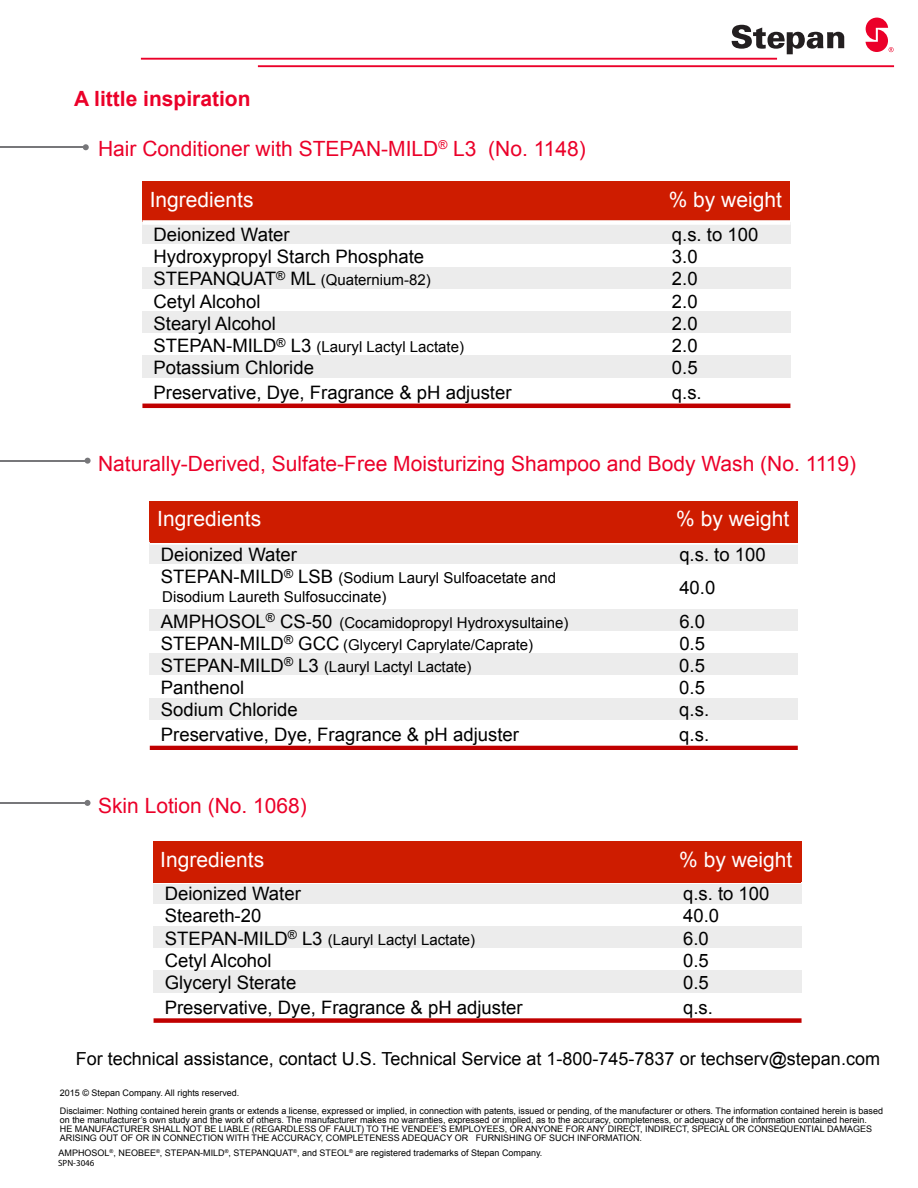
<style>
.page{position:relative;width:918px;height:1188px;background:#fff}
.page>*{position:absolute;margin:0;border:0;box-sizing:border-box;transform-origin:0 0}
.t1{font:21px "Arial";color:#eb0029}
.t2{font:21px "Arial";color:#fff}
.t3{font:700 21px "Arial";color:#eb0029}
.t4{font:18.45px "Arial";color:#000}
.t5{font:18px "Arial";color:#000}
.t6{font:15px/18.6px "Arial";color:#000}
.t7{font:9px/9px "Arial";color:#000}
.t8{font:9px "Myriad Pro";color:#000}
.s1{font-size:18.45px}
</style>
<div class="page">
<svg style="left:83px;top:144px;width:6px;height:6px"></svg>
<hr style="left:0;top:146px;width:86px;height:2px;background:#77777a">
<svg style="left:85px;top:458px;width:6px;height:6px"></svg>
<hr style="left:0;top:460px;width:87px;height:2px;background:#77777a">
<svg style="left:85px;top:800px;width:6px;height:6px"></svg>
<hr style="left:0;top:802px;width:88px;height:2px;background:#77777a">
<div style="left:142px;top:171px;width:648px;height:52px;background:#ce1c00"></div>
<div style="left:142px;top:223px;width:519px;height:22px;background:#ececec"></div>
<div style="left:661px;top:223px;width:129px;height:22px;background:#ececec"></div>
<div style="left:142px;top:267px;width:519px;height:22px;background:#ececec"></div>
<div style="left:661px;top:267px;width:129px;height:22px;background:#ececec"></div>
<div style="left:142px;top:311px;width:519px;height:23px;background:#ececec"></div>
<div style="left:661px;top:311px;width:129px;height:23px;background:#ececec"></div>
<div style="left:142px;top:356px;width:519px;height:22px;background:#ececec"></div>
<div style="left:661px;top:356px;width:129px;height:22px;background:#ececec"></div>
<div style="left:142px;top:220px;width:648px;height:5px;background:#fff"></div>
<hr style="left:142px;top:404px;width:648px;height:4px;background:#c00000">
<div style="left:150px;top:542px;width:518px;height:23px;background:#ececec"></div>
<div style="left:668px;top:542px;width:130px;height:23px;background:#ececec"></div>
<div style="left:150px;top:609px;width:518px;height:22px;background:#ececec"></div>
<div style="left:668px;top:609px;width:130px;height:22px;background:#ececec"></div>
<div style="left:150px;top:654px;width:518px;height:22px;background:#ececec"></div>
<div style="left:668px;top:654px;width:130px;height:22px;background:#ececec"></div>
<div style="left:150px;top:698px;width:518px;height:22px;background:#ececec"></div>
<div style="left:668px;top:698px;width:130px;height:22px;background:#ececec"></div>
<div style="left:150px;top:540px;width:648px;height:5px;background:#fff"></div>
<hr style="left:150px;top:746px;width:648px;height:4px;background:#c00000">
<div style="left:154px;top:882px;width:518px;height:22px;background:#ececec"></div>
<div style="left:672px;top:882px;width:130px;height:22px;background:#ececec"></div>
<div style="left:154px;top:926px;width:518px;height:22px;background:#ececec"></div>
<div style="left:672px;top:926px;width:130px;height:22px;background:#ececec"></div>
<div style="left:154px;top:971px;width:518px;height:22px;background:#ececec"></div>
<div style="left:672px;top:971px;width:130px;height:22px;background:#ececec"></div>
<div style="left:154px;top:879px;width:648px;height:5px;background:#ce1c00"></div>
<div style="left:154px;top:1018px;width:648px;height:5px;background:#c00000"></div>
<hr style="left:141px;top:58px;width:636px;height:2px;background:#eb0029">
<hr style="left:258px;top:65px;width:636px;height:2px;background:#eb0029">
<svg style="left:732px;top:25px;width:112px;height:29px"></svg>
<svg style="left:866px;top:17px;width:28px;height:35px"></svg>
<div style="left:150px;top:491px;width:648px;height:52px;background:#ce1c00"></div>
<div style="left:141px;top:168px;width:655px;height:13px;background:#fff"></div>
<div style="left:148px;top:487px;width:655px;height:13px;background:#fff"></div>
<div style="left:153px;top:831px;width:647px;height:52px;background:#ce1c00"></div>
<div style="left:151px;top:828px;width:655px;height:13px;background:#fff"></div>
<h1 class="t3" style="left:74px;top:85px;width:178px">A little inspiration</h1>
<h1 class="t1" style="left:98px;top:135px;width:489px">Hair Conditioner with STEPAN-MILD<sup>®</sup> L3 (No. 1148)</h1>
<h1 class="t2" style="left:150px;top:186px;width:105px">Ingredients</h1>
<h1 class="t2" style="left:669px;top:186px;width:115px">% by weight</h1>
<h2 class="t4" style="left:154px;top:222px;width:138px">Deionized Water</h2>
<h2 class="t4" style="left:672px;top:222px;width:88px">q.s. to 100</h2>
<h2 class="t4" style="left:154px;top:245px;width:272px">Hydroxypropyl Starch Phosphate</h2>
<h2 class="t4" style="left:672px;top:245px;width:27px">3.0</h2>
<h3 class="t6" style="left:154px;top:271px;width:279px"><span class="s1">STEPANQUAT</span><sup>®</sup> <span class="s1">ML</span> (Quaternium-82)</h3>
<h2 class="t4" style="left:672px;top:267px;width:27px">2.0</h2>
<h2 class="t4" style="left:154px;top:289px;width:109px">Cetyl Alcohol</h2>
<h2 class="t4" style="left:672px;top:289px;width:27px">2.0</h2>
<h2 class="t4" style="left:154px;top:311px;width:124px">Stearyl Alcohol</h2>
<h2 class="t4" style="left:672px;top:311px;width:27px">2.0</h2>
<h3 class="t6" style="left:154px;top:338px;width:312px"><span class="s1">STEPAN-MILD</span><sup>®</sup> <span class="s1">L3</span> (Lauryl Lactyl Lactate)</h3>
<h2 class="t4" style="left:672px;top:334px;width:27px">2.0</h2>
<h2 class="t4" style="left:154px;top:356px;width:162px">Potassium Chloride</h2>
<h2 class="t4" style="left:672px;top:356px;width:27px">0.5</h2>
<h2 class="t4" style="left:154px;top:381px;width:360px">Preservative, Dye, Fragrance &amp; pH adjuster</h2>
<h2 class="t4" style="left:672px;top:381px;width:31px">q.s.</h2>
<h1 class="t1" style="left:98px;top:450px;width:760px">Naturally-Derived, Sulfate-Free Moisturizing Shampoo and Body Wash (No. 1119)</h1>
<h1 class="t2" style="left:157px;top:502px;width:105px">Ingredients</h1>
<h1 class="t2" style="left:676px;top:503px;width:115px">% by weight</h1>
<h2 class="t4" style="left:161px;top:542px;width:138px">Deionized Water</h2>
<h2 class="t4" style="left:679px;top:542px;width:88px">q.s. to 100</h2>
<h3 class="t6" style="left:161px;top:569px;width:397px"><span class="s1">STEPAN-MILD</span><sup>®</sup> <span class="s1">LSB</span> (Sodium Lauryl Sulfoacetate and<br>Disodium Laureth Sulfosuccinate)</h3>
<h2 class="t4" style="left:679px;top:576px;width:38px">40.0</h2>
<h3 class="t6" style="left:161px;top:613px;width:409px"><span class="s1">AMPHOSOL</span><sup>®</sup> <span class="s1">CS-50</span> (Cocamidopropyl Hydroxysultaine)</h3>
<h2 class="t4" style="left:679px;top:609px;width:27px">6.0</h2>
<h3 class="t6" style="left:161px;top:635px;width:374px"><span class="s1">STEPAN-MILD</span><sup>®</sup> <span class="s1">GCC</span> (Glyceryl Caprylate/Caprate)</h3>
<h2 class="t4" style="left:679px;top:631px;width:27px">0.5</h2>
<h3 class="t6" style="left:161px;top:658px;width:312px"><span class="s1">STEPAN-MILD</span><sup>®</sup> <span class="s1">L3</span> (Lauryl Lactyl Lactate)</h3>
<h2 class="t4" style="left:679px;top:653px;width:27px">0.5</h2>
<h2 class="t4" style="left:161px;top:676px;width:85px">Panthenol</h2>
<h2 class="t4" style="left:679px;top:676px;width:27px">0.5</h2>
<h2 class="t4" style="left:161px;top:698px;width:138px">Sodium Chloride</h2>
<h2 class="t4" style="left:679px;top:698px;width:31px">q.s.</h2>
<h2 class="t4" style="left:161px;top:723px;width:360px">Preservative, Dye, Fragrance &amp; pH adjuster</h2>
<h2 class="t4" style="left:679px;top:723px;width:31px">q.s.</h2>
<h1 class="t1" style="left:98px;top:792px;width:210px">Skin Lotion (No. 1068)</h1>
<h1 class="t2" style="left:680px;top:841px;width:115px">% by weight</h1>
<h1 class="t2" style="left:161px;top:841px;width:105px">Ingredients</h1>
<h1 class="t2" style="left:679px;top:846px;width:115px">% by weight</h1>
<h1 class="t2" style="left:679px;top:842px;width:115px">% by weight</h1>
<h1 class="t2" style="left:160px;top:846px;width:105px">Ingredients</h1>
<h2 class="t4" style="left:165px;top:882px;width:138px">Deionized Water</h2>
<h2 class="t4" style="left:683px;top:882px;width:88px">q.s. to 100</h2>
<h2 class="t4" style="left:165px;top:904px;width:98px">Steareth-20</h2>
<h2 class="t4" style="left:683px;top:904px;width:38px">40.0</h2>
<h3 class="t6" style="left:165px;top:930px;width:312px"><span class="s1">STEPAN-MILD</span><sup>®</sup> <span class="s1">L3</span> (Lauryl Lactyl Lactate)</h3>
<h2 class="t4" style="left:683px;top:926px;width:27px">6.0</h2>
<h2 class="t4" style="left:165px;top:948px;width:109px">Cetyl Alcohol</h2>
<h2 class="t4" style="left:683px;top:948px;width:27px">0.5</h2>
<h2 class="t4" style="left:165px;top:971px;width:133px">Glyceryl Sterate</h2>
<h2 class="t4" style="left:683px;top:971px;width:27px">0.5</h2>
<h2 class="t4" style="left:165px;top:996px;width:360px">Preservative, Dye, Fragrance &amp; pH adjuster</h2>
<h2 class="t4" style="left:683px;top:996px;width:31px">q.s.</h2>
<h3 class="t5" style="left:76px;top:1047px;width:806px">For technical assistance, contact U.S. Technical Service at 1-800-745-7837 or techserv@stepan.com</h3>
<p class="t7" style="left:60px;top:1084px;width:825px;line-height:18px">2015 © Stepan Company. All rights reserved.<br>Disclaimer: Nothing contained herein grants or extends a license, expressed or implied, in connection with patents, issued or pending, of the manufacturer or others. The information contained herein is based</p>
<p class="t7" style="left:60px;top:1116px;width:814px">on the manufacturer’s own study and the work of others. The manufacturer makes no warranties, expressed or implied, as to the accuracy, completeness, or adequacy of the information contained herein.<br>HE MANUFACTURER SHALL NOT BE LIABLE (REGARDLESS OF FAULT) TO THE VENDEE’S EMPLOYEES, OR ANYONE FOR ANY DIRECT, INDIRECT, SPECIAL OR CONSEQUENTIAL DAMAGES<br>ARISING OUT OF OR IN CONNECTION WITH THE ACCURACY, COMPLETENESS ADEQUACY OR FURNISHING OF SUCH INFORMATION.</p>
<p class="t7" style="left:59px;top:1149px;width:485px">AMPHOSOL<sup>®</sup>, NEOBEE<sup>®</sup>, STEPAN-MILD<sup>®</sup>, STEPANQUAT<sup>®</sup>, and STEOL<sup>®</sup> are registered trademarks of Stepan Company.</p>
<p class="t8" style="left:58px;top:1158px;width:38px">SPN-3046</p>
</div>
